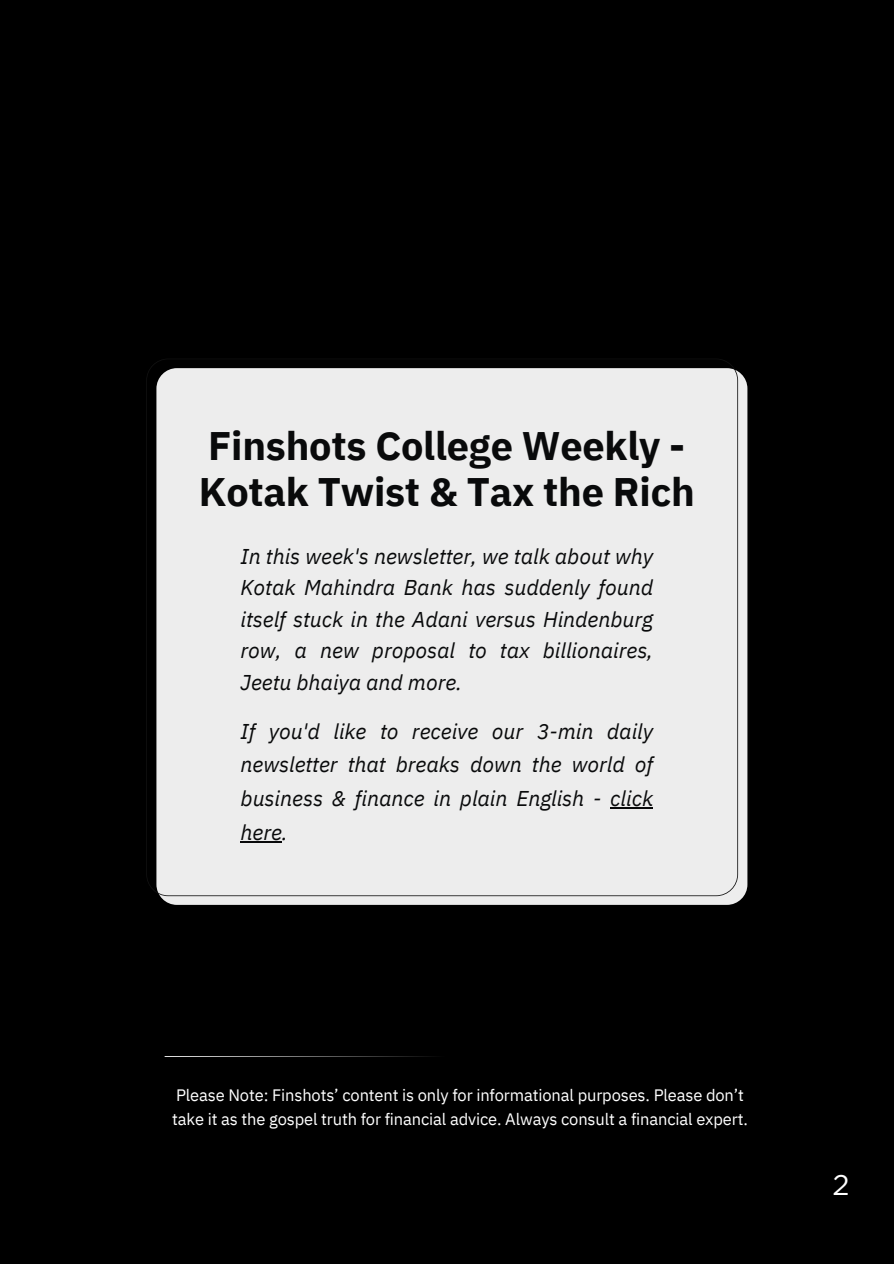
<style>
.page{position:relative;width:894px;height:1264px;background:#fff}
.page>*{position:absolute;margin:0;border:0;box-sizing:border-box;transform-origin:0 0}
.t1{font:700 39.75px/46.2px "IBM Plex Sans";letter-spacing:-.005em;color:#090a0b}
.t2{font:28.5px "Gotham";color:#fff}
.t3{font:italic 21.45px/31.5px "IBM Plex Sans";letter-spacing:-.005em;color:#090a0b;text-align:justify}
.t4{font:16.5px/24.8px "IBM Plex Sans";letter-spacing:-.01em;color:#fff}
</style>
<div class="page">
<div style="left:0;top:0;width:893px;height:1263px;background:#000"></div>
<hr style="left:164px;top:1056px;width:282px;height:1px;background:#fff">
<svg style="left:156px;top:368px;width:591px;height:536px;fill:#ededed"></svg>
<div style="left:146px;top:359px;width:591px;height:537px;background:#ededed"></div>
<hr style="left:610px;top:807px;width:43px;height:1px;background:#090a0b">
<hr style="left:240px;top:841px;width:42px;height:1px;background:#090a0b">
<p class="t1" style="left:199px;top:421px;width:497px">Finshots College Weekly -<br>Kotak Twist &amp; Tax the Rich</p>
<h2 class="t3" style="left:240px;top:540px;width:414px">In this week's newsletter, we talk about why Kotak Mahindra Bank has suddenly found itself stuck in the Adani versus Hindenburg row, a new proposal to tax billionaires, Jeetu bhaiya and more.</h2>
<p class="t3" style="left:240px;top:713px;width:414px;line-height:33.8px">If you'd like to receive our 3-min daily newsletter that breaks down the world of business &amp; finance in plain English - click here.</p>
<h1 class="t4" style="left:172px;top:1081px;width:577px">Please Note: Finshots’ content is only for informational purposes. Please don’t take it as the gospel truth for financial advice. Always consult a financial expert.</h1>
<h2 class="t2" style="left:832px;top:1167px;width:19px">2</h2>
</div>
